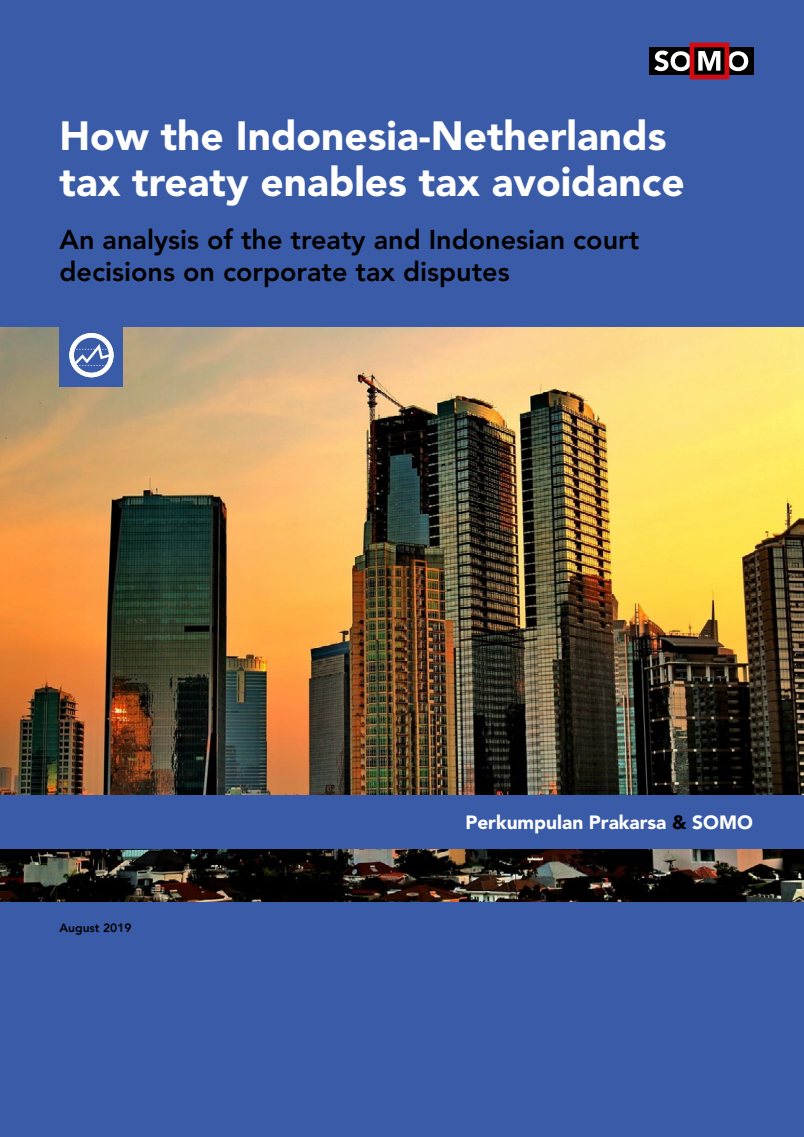
<style>
.page{position:relative;width:804px;height:1137px;background:#3a5ba7}
.page>*{position:absolute;margin:0;border:0;box-sizing:border-box;transform-origin:0 0}
.t1{font:900 40.5px/46.5px "Avenir LT Std";color:#fff}
.t2{font:800 27px/31.5px "Avenir LT Std";color:#000}
.t3{font:900 19.05px "Avenir LT Std";color:#fff}
.t4{font:800 12px "Avenir LT Std";color:#000}
.s1{color:#000}
</style>
<div class="page">
<img style="left:0;top:327px;width:804px;height:574px">
<div style="left:0;top:795px;width:804px;height:53px;background:#3a5ba7"></div>
<div style="left:648px;top:47px;width:105px;height:28px;background:#000"></div>
<svg style="left:654px;top:43px;width:94px;height:36px"></svg>
<div style="left:60px;top:323px;width:63px;height:64px;background:#3a5ba7"></div>
<svg style="left:69px;top:333px;width:45px;height:44px"></svg>
<h1 class="t1" style="left:60px;top:112px;width:626px">How the Indonesia-Netherlands tax treaty enables tax avoidance</h1>
<p class="t2" style="left:60px;top:224px;width:581px">An analysis of the treaty and Indonesian court decisions on corporate tax disputes</p>
<p class="t4" style="left:60px;top:920px;width:73px">August 2019</p>
<p class="t3" style="left:465px;top:811px;width:289px">Perkumpulan Prakarsa <span class="s1">&amp;</span> SOMO</p>
</div>
